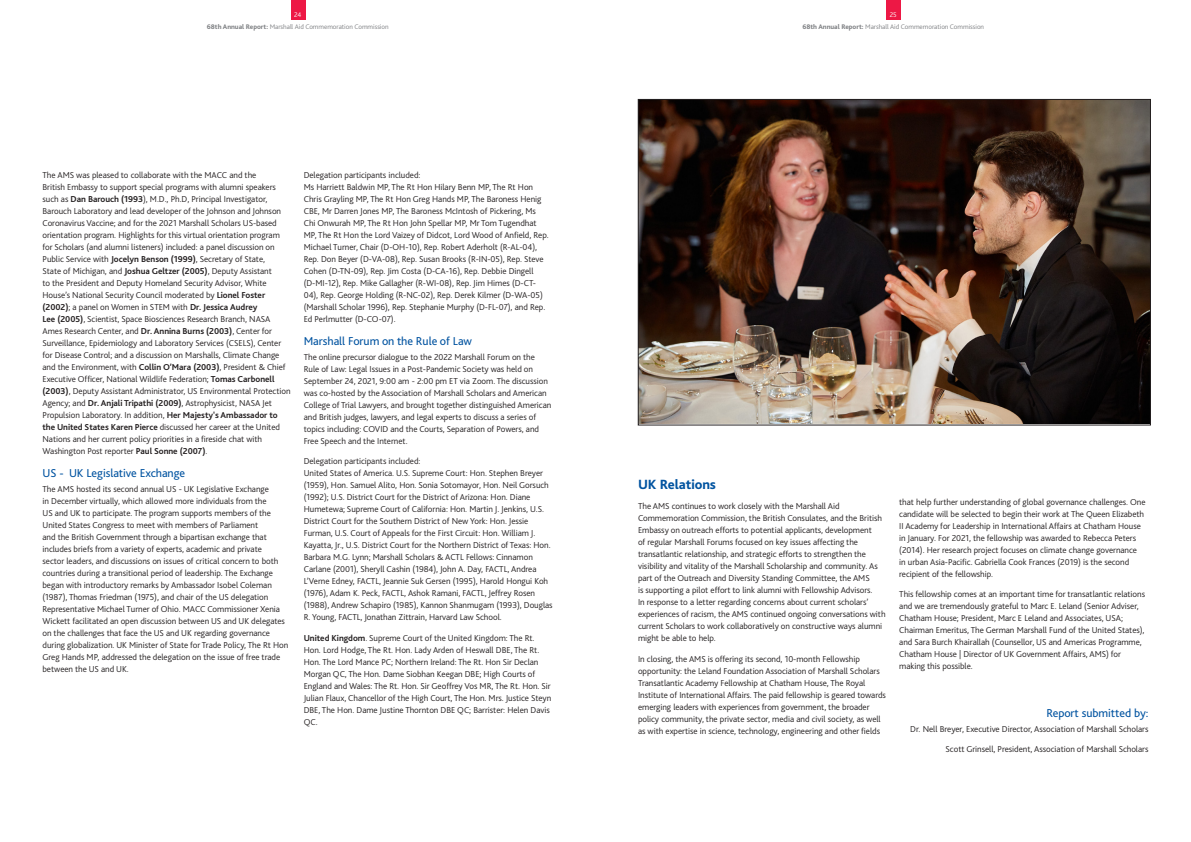
<style>
.page{position:relative;width:1191px;height:842px;background:#fff}
.page>*{position:absolute;margin:0;border:0;box-sizing:border-box;transform-origin:0 0}
.t1{font:800 14px "Bliss 2";letter-spacing:-.005em;color:#0153a0}
.t2{font:12px "Bliss 2";letter-spacing:-.005em;color:#0153a0}
.t3{font:300 9px/12px "Bliss 2";letter-spacing:-.005em;color:#231f20}
.t4{font:300 7px "Bliss 2";letter-spacing:-.005em;color:#808285}
.t5{font:300 7px "Bliss 2";color:#fff}
.s1{font-weight:800}
.s2{font-weight:700}
</style>
<div class="page">
<div style="left:291px;top:0;width:14px;height:20px;background:#ed1845"></div>
<div style="left:886px;top:0;width:14px;height:20px;background:#ed1845"></div>
<img style="left:640px;top:101px;width:508px;height:322px">
<p class="t5" style="left:294px;top:10px;width:9px">24</p>
<p class="t5" style="left:889px;top:10px;width:9px">25</p>
<p class="t4" style="left:207px;top:22px;width:183px"><span class="s1">68th Annual Report:</span> Marshall Aid Commemoration Commission</p>
<p class="t4" style="left:802px;top:22px;width:183px"><span class="s1">68th Annual Report:</span> Marshall Aid Commemoration Commission</p>
<p class="t3" style="left:43px;top:169px;width:249px">The AMS was pleased to collaborate with the MACC and the<br>British Embassy to support special programs with alumni speakers such as <span class="s2">Dan Barouch (1993</span>), M.D., Ph.D, Principal Investigator, Barouch Laboratory and lead developer of the Johnson and Johnson Coronavirus Vaccine; and for the 2021 Marshall Scholars US-based orientation program. Highlights for this virtual orientation program for Scholars (and alumni listeners) included: a panel discussion on Public Service with <span class="s2">Jocelyn Benson (1999)</span>, Secretary of State,<br>State of Michigan, and <span class="s2">Joshua Geltzer (2005)</span>, Deputy Assistant<br>to the President and Deputy Homeland Security Advisor, White House’s National Security Council moderated by <span class="s2">Lionel Foster (2002)</span>; a panel on Women in STEM with <span class="s2">Dr. Jessica Audrey<br>Lee (2005)</span>, Scientist, Space Biosciences Research Branch, NASA Ames Research Center, and <span class="s2">Dr. Annina Burns (2003)</span>, Center for Surveillance, Epidemiology and Laboratory Services (CSELS), Center for Disease Control; and a discussion on Marshalls, Climate Change and the Environment, with <span class="s2">Collin O’Mara (2003)</span>, President &amp; Chief Executive Officer, National Wildlife Federation; <span class="s2">Tomas Carbonell (2003)</span>, Deputy Assistant Administrator, US Environmental Protection Agency; and <span class="s2">Dr. Anjali Tripathi (2009)</span>, Astrophysicist, NASA Jet Propulsion Laboratory. In addition, <span class="s2">Her Majesty's Ambassador to the United States Karen Pierce</span> discussed her career at the United Nations and her current policy priorities in a fireside chat with Washington Post reporter <span class="s2">Paul Sonne (2007)</span>.</p>
<p class="t2" style="left:43px;top:465px;width:144px">US - UK Legislative Exchange</p>
<p class="t3" style="left:43px;top:482px;width:247px">The AMS hosted its second annual US - UK Legislative Exchange<br>in December virtually, which allowed more individuals from the<br>US and UK to participate. The program supports members of the United States Congress to meet with members of Parliament<br>and the British Government through a bipartisan exchange that includes briefs from a variety of experts, academic and private<br>sector leaders, and discussions on issues of critical concern to both countries during a transitional period of leadership. The Exchange began with introductory remarks by Ambassador Isobel Coleman (1987), Thomas Friedman (1975), and chair of the US delegation Representative Michael Turner of Ohio. MACC Commissioner Xenia Wickett facilitated an open discussion between US and UK delegates on the challenges that face the US and UK regarding governance during globalization. UK Minister of State for Trade Policy, The Rt Hon Greg Hands MP, addressed the delegation on the issue of free trade between the US and UK.</p>
<p class="t3" style="left:304px;top:169px;width:246px">Delegation participants included:<br>Ms Harriett Baldwin MP, The Rt Hon Hilary Benn MP, The Rt Hon Chris Grayling MP, The Rt Hon Greg Hands MP, The Baroness Henig CBE, Mr Darren Jones MP, The Baroness McIntosh of Pickering, Ms Chi Onwurah MP, The Rt Hon John Spellar MP, Mr Tom Tugendhat MP, The Rt Hon the Lord Vaizey of Didcot, Lord Wood of Anfield, Rep.<br>Michael Turner, Chair (D-OH-10), Rep. Robert Aderholt (R-AL-04), Rep. Don Beyer (D-VA-08), Rep. Susan Brooks (R-IN-05), Rep. Steve Cohen (D-TN-09), Rep. Jim Costa (D-CA-16), Rep. Debbie Dingell (D-MI-12), Rep. Mike Gallagher (R-WI-08), Rep. Jim Himes (D-CT-04), Rep. George Holding (R-NC-02), Rep. Derek Kilmer (D-WA-05) (Marshall Scholar 1996), Rep. Stephanie Murphy (D-FL-07), and Rep.<br>Ed Perlmutter (D-CO-07).</p>
<p class="t2" style="left:304px;top:333px;width:170px">Marshall Forum on the Rule of Law</p>
<p class="t3" style="left:304px;top:350px;width:249px">The online precursor dialogue to the 2022 Marshall Forum on the Rule of Law: Legal Issues in a Post-Pandemic Society was held on September 24, 2021, 9:00 am - 2:00 pm ET via Zoom. The discussion was co-hosted by the Association of Marshall Scholars and American College of Trial Lawyers, and brought together distinguished American and British judges, lawyers, and legal experts to discuss a series of topics including: COVID and the Courts, Separation of Powers, and Free Speech and the Internet.</p>
<p class="t3" style="left:304px;top:455px;width:250px">Delegation participants included:<br>United States of America. U.S. Supreme Court: Hon. Stephen Breyer (1959), Hon. Samuel Alito, Hon. Sonia Sotomayor, Hon. Neil Gorsuch (1992); U.S. District Court for the District of Arizona: Hon. Diane Humetewa; Supreme Court of California: Hon. Martin J. Jenkins, U.S.<br>District Court for the Southern District of New York: Hon. Jessie Furman, U.S. Court of Appeals for the First Circuit: Hon. William J.<br>Kayatta, Jr., U.S. District Court for the Northern District of Texas: Hon.<br>Barbara M.G. Lynn; Marshall Scholars &amp; ACTL Fellows: Cinnamon Carlane (2001), Sheryll Cashin (1984), John A. Day, FACTL, Andrea L’Verne Edney, FACTL, Jeannie Suk Gersen (1995), Harold Hongui Koh (1976), Adam K. Peck, FACTL, Ashok Ramani, FACTL, Jeffrey Rosen (1988), Andrew Schapiro (1985), Kannon Shanmugam (1993), Douglas</p>
<p class="t3" style="left:304px;top:611px;width:199px">R. Young, FACTL, Jonathan Zittrain, Harvard Law School.</p>
<p class="t3" style="left:304px;top:631px;width:249px"><span class="s2">United Kingdom</span>. Supreme Court of the United Kingdom: The Rt.<br>Hon. Lord Hodge, The Rt. Hon. Lady Arden of Heswall DBE, The Rt.<br>Hon. The Lord Mance PC; Northern Ireland: The Rt. Hon Sir Declan Morgan QC, The Hon. Dame Siobhan Keegan DBE; High Courts of England and Wales: The Rt. Hon. Sir Geoffrey Vos MR, The Rt. Hon. Sir Julian Flaux, Chancellor of the High Court, The Hon. Mrs. Justice Steyn DBE, The Hon. Dame Justine Thornton DBE QC; Barrister: Helen Davis QC.</p>
<p class="t1" style="left:638px;top:475px;width:79px">UK Relations</p>
<p class="t3" style="left:638px;top:500px;width:249px">The AMS continues to work closely with the Marshall Aid Commemoration Commission, the British Consulates, and the British Embassy on outreach efforts to potential applicants, development<br>of regular Marshall Forums focused on key issues affecting the transatlantic relationship, and strategic efforts to strengthen the visibility and vitality of the Marshall Scholarship and community. As part of the Outreach and Diversity Standing Committee, the AMS<br>is supporting a pilot effort to link alumni with Fellowship Advisors.<br>In response to a letter regarding concerns about current scholars’ experiences of racism, the AMS continued ongoing conversations with current Scholars to work collaboratively on constructive ways alumni might be able to help.</p>
<p class="t3" style="left:638px;top:653px;width:249px">In closing, the AMS is offering its second, 10-month Fellowship opportunity: the Leland Foundation Association of Marshall Scholars Transatlantic Academy Fellowship at Chatham House, The Royal Institute of International Affairs. The paid fellowship is geared towards emerging leaders with experiences from government, the broader policy community, the private sector, media and civil society, as well as with expertise in science, technology, engineering and other fields</p>
<p class="t3" style="left:899px;top:496px;width:248px">that help further understanding of global governance challenges. One candidate will be selected to begin their work at The Queen Elizabeth II Academy for Leadership in International Affairs at Chatham House in January. For 2021, the fellowship was awarded to Rebecca Peters (2014). Her research project focuses on climate change governance in urban Asia-Pacific. Gabriella Cook Frances (2019) is the second recipient of the fellowship.</p>
<p class="t3" style="left:899px;top:588px;width:247px">This fellowship comes at an important time for transatlantic relations and we are tremendously grateful to Marc E. Leland (Senior Adviser, Chatham House; President, Marc E Leland and Associates, USA; Chairman Emeritus, The German Marshall Fund of the United States), and Sara Burch Khairallah (Counsellor, US and Americas Programme, Chatham House | Director of UK Government Affairs, AMS) for making this possible.</p>
<p class="t2" style="left:1046px;top:705px;width:104px">Report submitted by:</p>
<p class="t3" style="left:910px;top:722px;width:240px">Dr. Nell Breyer, Executive Director, Association of Marshall Scholars</p>
<p class="t3" style="left:945px;top:743px;width:204px">Scott Grinsell, President, Association of Marshall Scholars</p>
</div>
